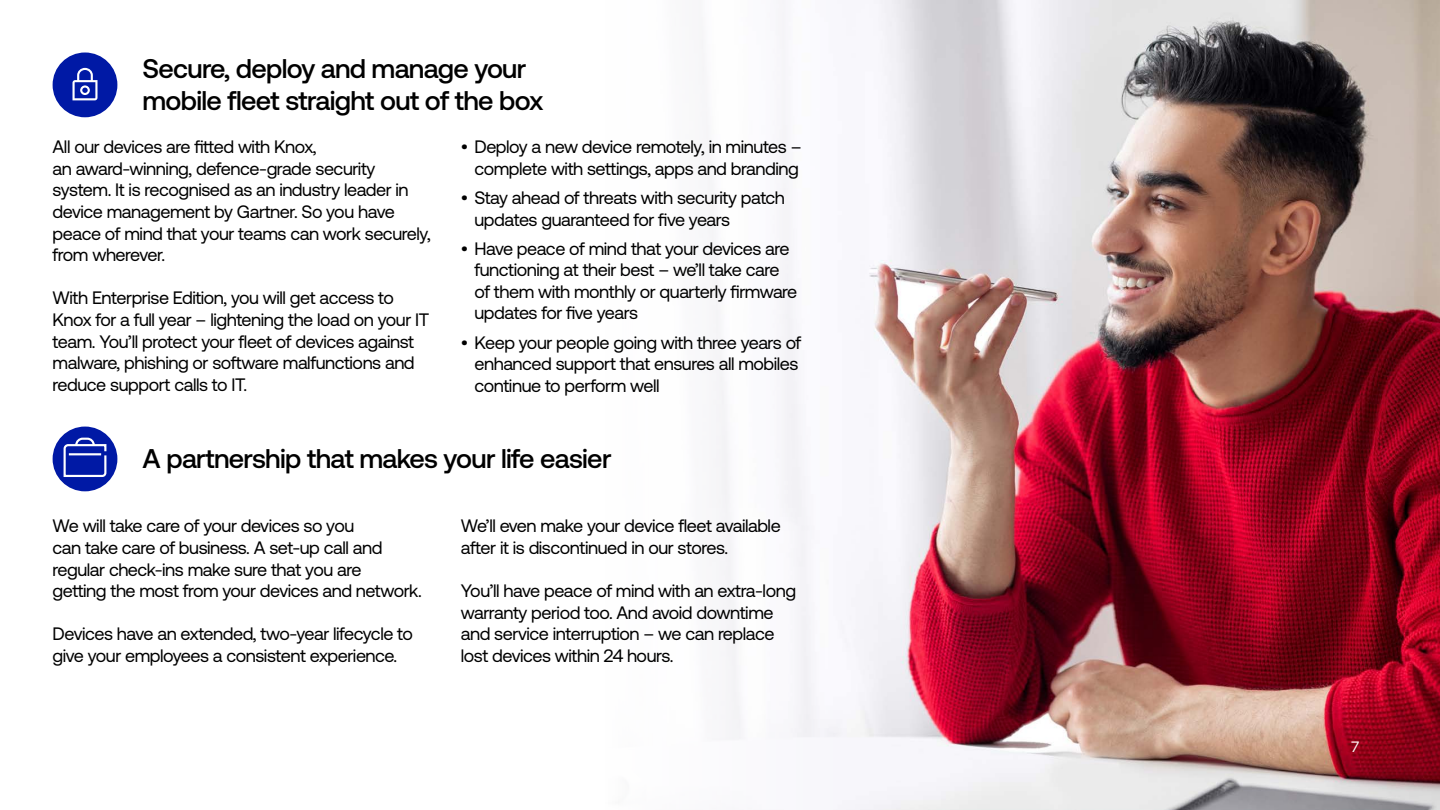
<style>
.page{position:relative;width:1440px;height:810px;background:#fff}
.page>*{position:absolute;margin:0;border:0;box-sizing:border-box;transform-origin:0 0}
.t1{font:500 27px/32.4px "Aeonik Pro";letter-spacing:-.025em;color:#000}
.t2{font:18px/21.6px "Aeonik Pro";letter-spacing:-.025em;color:#000}
.t3{font:15px "Aeonik Pro";color:#fff}
</style>
<div class="page">
<img style="left:856px;top:0;width:584px;height:810px">
<div style="left:53px;top:53px;width:64px;height:64px;background:#0019a5;border-radius:50%"></div>
<svg style="left:73px;top:68px;width:25px;height:32px"></svg>
<div style="left:53px;top:427px;width:64px;height:64px;background:#0019a5;border-radius:50%"></div>
<svg style="left:63px;top:437px;width:44px;height:40px"></svg>
<hr style="left:69px;top:453px;width:32px;height:2px;background:#fff">
<h1 class="t1" style="left:143px;top:52px;width:402px">Secure, deploy and manage your mobile fleet straight out of the box</h1>
<p class="t2" style="left:53px;top:136px;width:380px">All our devices are fitted with Knox,<br>an award-winning, defence-grade security system. It is recognised as an industry leader in device management by Gartner. So you have peace of mind that your teams can work securely, from wherever.</p>
<p class="t2" style="left:53px;top:287px;width:378px">With Enterprise Edition, you will get access to Knox for a full year – lightening the load on your IT team. You’ll protect your fleet of devices against malware, phishing or software malfunctions and reduce support calls to IT.</p>
<p class="t2" style="left:461px;top:136px;width:342px;text-align:center">• Deploy a new device remotely, in minutes – complete with settings, apps and branding</p>
<p class="t2" style="left:474px;top:187px;width:312px;text-indent:-14px">• Stay ahead of threats with security patch updates guaranteed for five years</p>
<p class="t2" style="left:474px;top:238px;width:324px;text-indent:-14px">• Have peace of mind that your devices are functioning at their best – we’ll take care of them with monthly or quarterly firmware updates for five years</p>
<p class="t2" style="left:474px;top:332px;width:329px;text-indent:-14px">• Keep your people going with three years of enhanced support that ensures all mobiles continue to perform well</p>
<h1 class="t1" style="left:143px;top:442px;width:470px">A partnership that makes your life easier</h1>
<p class="t2" style="left:53px;top:515px;width:371px">We will take care of your devices so you<br>can take care of business. A set-up call and regular check-ins make sure that you are<br>getting the most from your devices and network.</p>
<p class="t2" style="left:53px;top:623px;width:362px">Devices have an extended, two-year lifecycle to give your employees a consistent experience.</p>
<p class="t2" style="left:461px;top:515px;width:321px">We’ll even make your device fleet available after it is discontinued in our stores.</p>
<p class="t2" style="left:461px;top:580px;width:337px">You’ll have peace of mind with an extra-long warranty period too. And avoid downtime and service interruption – we can replace lost devices within 24 hours.</p>
<p class="t3" style="left:1351px;top:738px;width:9px">7</p>
</div>
